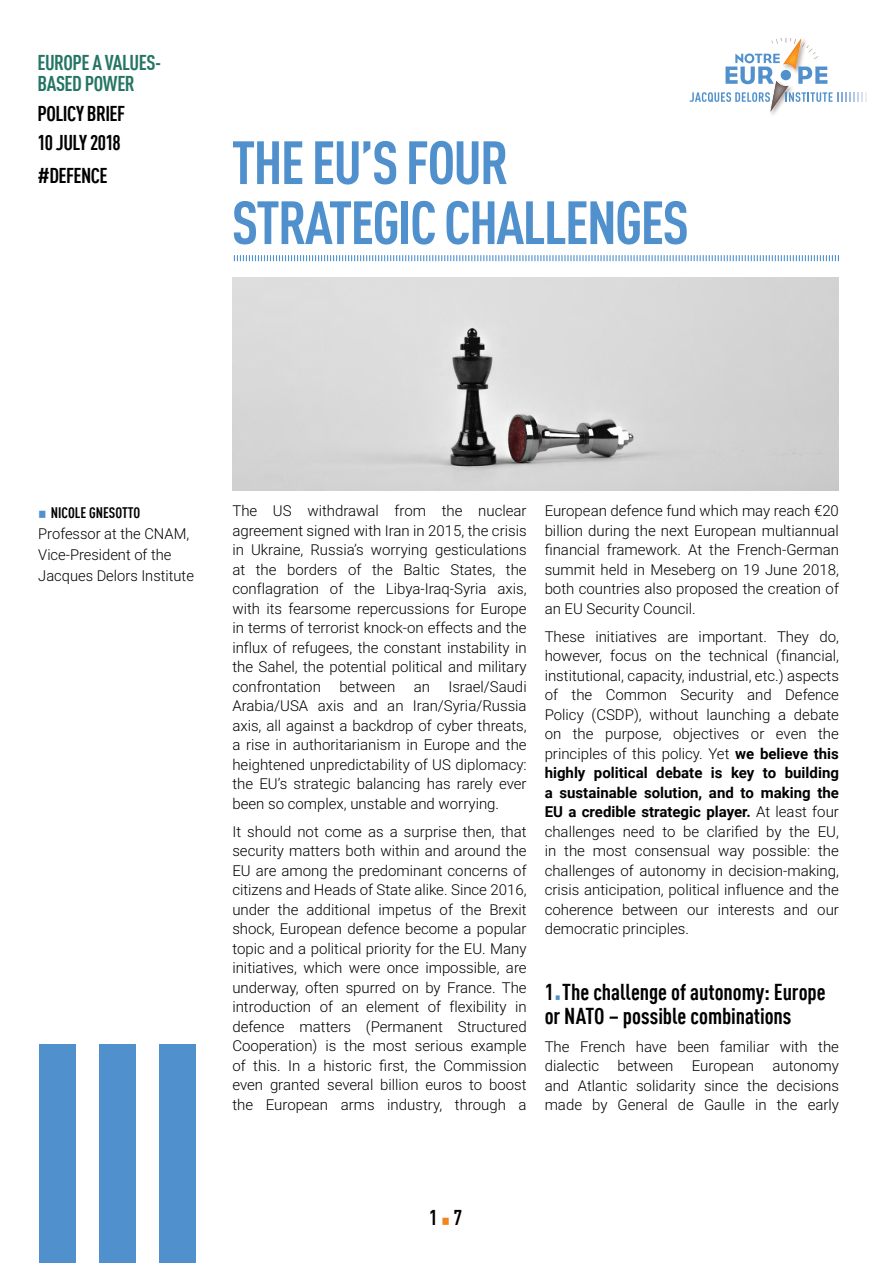
<style>
.page{position:relative;width:893px;height:1263px;background:#fff}
.page>*{position:absolute;margin:0;border:0;box-sizing:border-box;transform-origin:0 0}
.t1{font:700 condensed 60px/60px "DIN Offc Pro";letter-spacing:-.03em;color:#5091cd}
.t2{font:700 condensed 22.5px/24px "DIN Offc Pro";letter-spacing:-.005em;color:#000}
.t3{font:700 condensed 21px/29.5px "DIN Offc Pro";letter-spacing:-.025em;color:#000}
.t4{font:700 condensed 21px/21px "DIN Offc Pro";letter-spacing:-.025em;color:#257564}
.t5{font:300 15px/19.5px "Roboto";color:#000;text-align:justify}
.t6{font:700 condensed 15px "DIN Offc Pro";color:#000}
.s1{font-family:"DejaVu Serif Condensed";font-weight:400;font-stretch:normal;font-size:14.25px;color:#5091cd}
.s2{font-weight:700}
.s3{font-family:"DejaVu Serif Condensed";font-weight:400;font-stretch:normal;font-size:9px;color:#5091cd}
.s4{font-family:"DejaVu Serif Condensed";font-weight:400;font-stretch:normal;font-size:14.25px;color:#f5841f}
</style>
<div class="page">
<div style="left:159px;top:1044px;width:36px;height:219px;background:#5091cd"></div>
<div style="left:99px;top:1044px;width:36px;height:219px;background:#5091cd"></div>
<div style="left:39px;top:1044px;width:36px;height:219px;background:#5091cd"></div>
<img style="left:770px;top:112px;width:6px;height:3px">
<svg style="left:689px;top:38px;width:178px;height:74px"></svg>
<svg style="left:233px;top:255px;width:606px;height:7px"></svg>
<img style="left:233px;top:277px;width:606px;height:213px">
<h3 class="t4" style="left:38px;top:50px;width:125px">EUROPE A VALUES-<br>BASED POWER</h3>
<h3 class="t3" style="left:38px;top:96px;width:89px">POLICY BRIEF<br>10 JULY 2018</h3>
<h3 class="t3" style="left:38px;top:158px;width:72px">#DEFENCE</h3>
<h1 class="t1" style="left:232px;top:127px;width:459px">THE EU’S FOUR<br>STRATEGIC CHALLENGES</h1>
<p class="t6" style="left:38px;top:501px;width:103px"><span class="s1">▪</span> NICOLE GNESOTTO</p>
<p class="t5" style="left:38px;top:522px;width:157px;line-height:21px;text-align:left">Professor at the CNAM,<br>Vice-President of the<br>Jacques Delors Institute</p>
<p class="t5" style="left:232px;top:501px;width:296px">The US withdrawal from the nuclear agreement signed with Iran in 2015, the crisis in Ukraine, Russia’s worrying gesticulations at the borders of the Baltic States, the conflagration of the Libya-Iraq-Syria axis, with its fearsome repercussions for Europe in terms of terrorist knock-on effects and the influx of refugees, the constant instability in the Sahel, the potential political and military confrontation between an Israel/Saudi Arabia/USA axis and an Iran/Syria/Russia axis, all against a backdrop of cyber threats, a rise in authoritarianism in Europe and the heightened unpredictability of US diplomacy: the EU’s strategic balancing has rarely ever been so complex, unstable and worrying.</p>
<p class="t5" style="left:232px;top:821px;width:296px">It should not come as a surprise then, that security matters both within and around the EU are among the predominant concerns of citizens and Heads of State alike. Since 2016, under the additional impetus of the Brexit shock, European defence become a popular topic and a political priority for the EU. Many initiatives, which were once impossible, are underway, often spurred on by France. The introduction of an element of flexibility in defence matters (Permanent Structured Cooperation) is the most serious example of this. In a historic first, the Commission even granted several billion euros to boost the European arms industry, through a</p>
<p class="t5" style="left:545px;top:501px;width:296px">European defence fund which may reach €20 billion during the next European multiannual financial framework. At the French-German summit held in Meseberg on 19 June 2018, both countries also proposed the creation of an EU Security Council.</p>
<p class="t5" style="left:545px;top:626px;width:296px">These initiatives are important. They do, however, focus on the technical (financial, institutional, capacity, industrial, etc.) aspects of the Common Security and Defence Policy (CSDP), without launching a debate on the purpose, objectives or even the principles of this policy. Yet <span class="s2">we believe this highly political debate is key to building a sustainable solution, and to making the EU a credible strategic player.</span> At least four challenges need to be clarified by the EU, in the most consensual way possible: the challenges of autonomy in decision-making, crisis anticipation, political influence and the coherence between our interests and our democratic principles.</p>
<h2 class="t2" style="left:545px;top:977px;width:282px">1 <span class="s3">▪</span> The challenge of autonomy: Europe or NATO – possible combinations</h2>
<p class="t5" style="left:545px;top:1036px;width:296px">The French have been familiar with the dialectic between European autonomy and Atlantic solidarity since the decisions made by General de Gaulle in the early</p>
<h3 class="t3" style="left:429px;top:1200px;width:35px">1 <span class="s4">▪</span> 7</h3>
</div>
